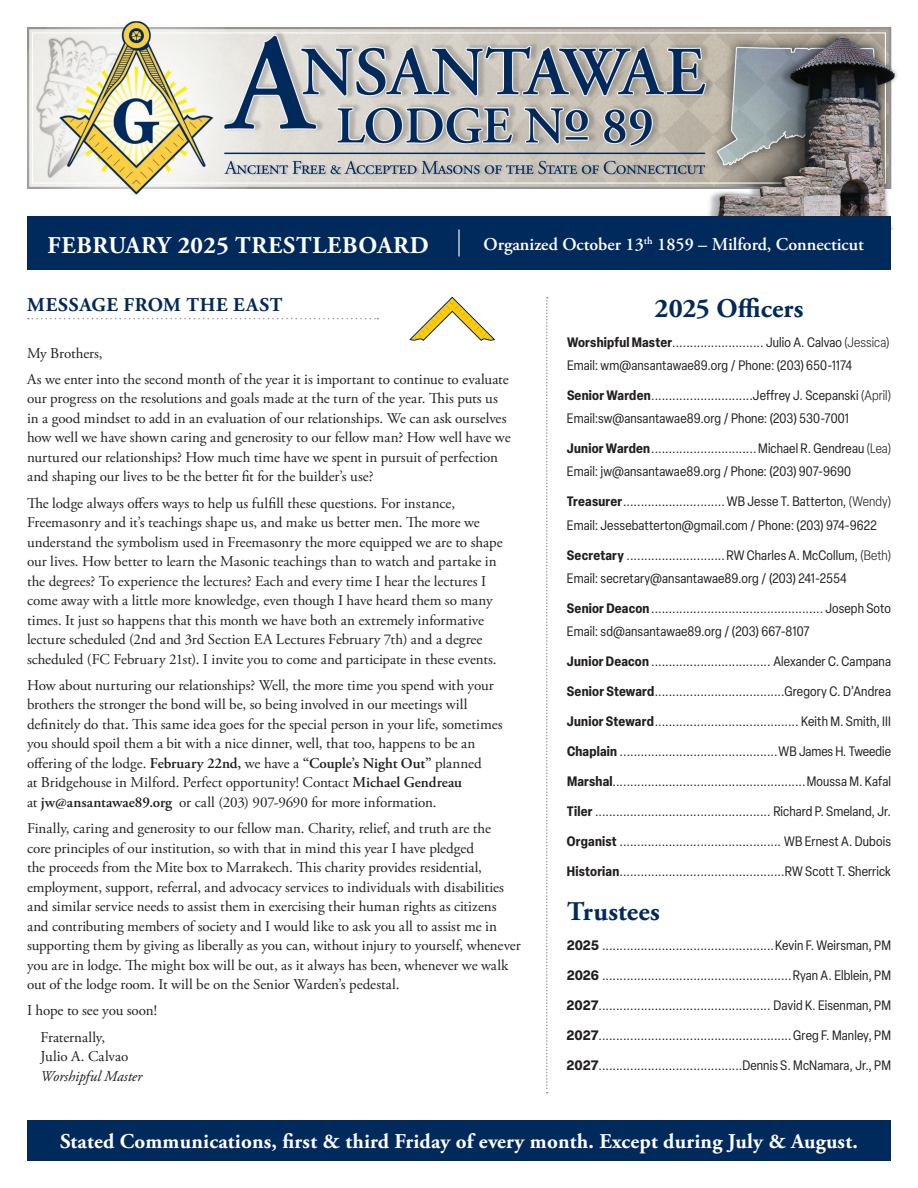
<style>
.page{position:relative;width:918px;height:1188px;background:#fff}
.page>*{position:absolute;margin:0;border:0;box-sizing:border-box;transform-origin:0 0}
.t1{font:700 27px "Adobe Garamond Pro";letter-spacing:.005em;color:#00295c}
.t2{font:700 24px "Adobe Garamond Pro";letter-spacing:.035em;color:#fff}
.t3{font:700 21px "Adobe Garamond Pro";letter-spacing:.01em;color:#fff}
.t4{font:700 19.5px "Adobe Garamond Pro";letter-spacing:.035em;color:#00295c}
.t5{font:600 18px "Adobe Garamond Pro";color:#fff}
.t6{font:15px/19.5px "Adobe Garamond Pro";color:#231f20}
.t7{font:italic 15px "Adobe Garamond Pro";letter-spacing:-.005em;color:#231f20}
.t8{font:condensed 13.5px/23.2px "Elza";letter-spacing:.01em;color:#231f20}
.s1{font-weight:600}
.s2{font-weight:700}
.s3{font-weight:300}
.s4{font-weight:700;font-stretch:normal}
</style>
<div class="page">
<img style="left:27px;top:21px;width:871px;height:209px">
<svg style="left:546px;top:297px;width:2px;height:797px"></svg>
<div style="left:27px;top:216px;width:864px;height:54px;background:#00295c"></div>
<div style="left:27px;top:1120px;width:864px;height:41px;background:#00295c"></div>
<svg style="left:410px;top:297px;width:85px;height:44px"></svg>
<hr style="left:458px;top:230px;width:2px;height:26px;background:#fff">
<svg style="left:28px;top:318px;width:350px;height:1px"></svg>
<h2 class="t2" style="left:47px;top:231px;width:383px">FEBRUARY 2025 TRESTLEBOARD</h2>
<p class="t5" style="left:484px;top:234px;width:382px">Organized October 13<sup>th</sup> 1859 – Milford, Connecticut</p>
<h3 class="t4" style="left:27px;top:294px;width:257px">MESSAGE FROM THE EAST</h3>
<p class="t6" style="left:27px;top:340px;width:483px;line-height:26.2px">My Brothers,<br>As we enter into the second month of the year it is important to continue to evaluate</p>
<p class="t6" style="left:27px;top:389px;width:485px">our progress on the resolutions and goals made at the turn of the year. This puts us in a good mindset to add in an evaluation of our relationships. We can ask ourselves how well we have shown caring and generosity to our fellow man? How well have we nurtured our relationships? How much time have we spent in pursuit of perfection and shaping our lives to be the better fit for the builder’s use?</p>
<p class="t6" style="left:27px;top:494px;width:477px">The lodge always offers ways to help us fulfill these questions. For instance, Freemasonry and it’s teachings shape us, and make us better men. The more we understand the symbolism used in Freemasonry the more equipped we are to shape our lives. How better to learn the Masonic teachings than to watch and partake in the degrees? To experience the lectures? Each and every time I hear the lectures I come away with a little more knowledge, even though I have heard them so many times. It just so happens that this month we have both an extremely informative lecture scheduled (2nd and 3rd Section EA Lectures February 7th) and a degree scheduled (FC February 21st). I invite you to come and participate in these events.</p>
<p class="t6" style="left:27px;top:676px;width:477px">How about nurturing our relationships? Well, the more time you spend with your brothers the stronger the bond will be, so being involved in our meetings will definitely do that. This same idea goes for the special person in your life, sometimes you should spoil them a bit with a nice dinner, well, that too, happens to be an offering of the lodge. <span class="s1">February 22nd,</span> we have a <span class="s1">“Couple’s Night Out”</span> planned<br>at Bridgehouse in Milford. Perfect opportunity! Contact <span class="s1">Michael Gendreau<br></span>at <span class="s1">jw@ansantawae89.org</span> or call (203) 907-9690 for more information.</p>
<p class="t6" style="left:27px;top:819px;width:495px">Finally, caring and generosity to our fellow man. Charity, relief, and truth are the<br>core principles of our institution, so with that in mind this year I have pledged<br>the proceeds from the Mite box to Marrakech. This charity provides residential, employment, support, referral, and advocacy services to individuals with disabilities and similar service needs to assist them in exercising their human rights as citizens and contributing members of society and I would like to ask you all to assist me in supporting them by giving as liberally as you can, without injury to yourself, whenever you are in lodge. The might box will be out, as it always has been, whenever we walk out of the lodge room. It will be on the Senior Warden’s pedestal.</p>
<p class="t6" style="left:41px;top:998px;width:118px;line-height:26.2px;text-indent:-14px">I hope to see you soon!<br>Fraternally,</p>
<p class="t6" style="left:41px;top:1047px;width:89px">Julio A. Calvao</p>
<p class="t7" style="left:41px;top:1067px;width:103px">Worshipful Master</p>
<h1 class="t1" style="left:655px;top:292px;width:150px">2025 Officers</h1>
<p class="t8" style="left:567px;top:330px;width:324px"><span class="s2">Worshipful Master</span>.......................... Julio A. Calvao <span class="s3">(Jessica)<br></span>Email: wm@ansantawae89.org / Phone: (203) 650-1174</p>
<p class="t8" style="left:567px;top:383px;width:326px"><span class="s2">Senior Warden</span>.............................Jeffrey J. Scepanski <span class="s3">(April)<br></span>Email:sw@ansantawae89.org / Phone: (203) 530-7001</p>
<p class="t8" style="left:567px;top:436px;width:326px"><span class="s2">Junior Warden</span>..............................Michael R. Gendreau <span class="s3">(Lea)<br></span>Email: jw@ansantawae89.org / Phone: (203) 907-9690</p>
<p class="t8" style="left:567px;top:490px;width:325px"><span class="s2">Treasurer</span>.............................WB Jesse T. Batterton, <span class="s3">(Wendy)<br></span>Email: Jessebatterton@gmail.com / Phone: (203) 974-9622</p>
<p class="t8" style="left:567px;top:543px;width:325px"><span class="s2">Secretary</span> ............................RW Charles A. McCollum, <span class="s3">(Beth)<br></span>Email: secretary@ansantawae89.org / (203) 241-2554</p>
<p class="t8" style="left:567px;top:596px;width:326px"><span class="s2">Senior Deacon</span>................................................. Joseph Soto<br>Email: sd@ansantawae89.org / (203) 667-8107</p>
<p class="t8" style="left:567px;top:649px;width:325px"><span class="s2">Junior Deacon</span> .................................. Alexander C. Campana</p>
<p class="t8" style="left:567px;top:679px;width:325px"><span class="s2">Senior Steward</span>.....................................Gregory C. D’Andrea</p>
<p class="t8" style="left:567px;top:709px;width:326px"><span class="s2">Junior Steward</span>......................................... Keith M. Smith, III</p>
<p class="t8" style="left:567px;top:739px;width:326px"><span class="s2">Chaplain</span> .............................................WB James H. Tweedie</p>
<p class="t8" style="left:567px;top:769px;width:325px"><span class="s2">Marshal</span>.......................................................Moussa M. Kafal</p>
<p class="t8" style="left:567px;top:799px;width:325px"><span class="s2">Tiler</span> .................................................. Richard P. Smeland, Jr.</p>
<p class="t8" style="left:567px;top:829px;width:326px"><span class="s2">Organist</span> .............................................. WB Ernest A. Dubois</p>
<p class="t8" style="left:567px;top:859px;width:325px"><span class="s2">Historian</span>...............................................RW Scott T. Sherrick</p>
<h1 class="t1" style="left:567px;top:895px;width:94px">Trustees</h1>
<p class="t8" style="left:567px;top:933px;width:326px"><span class="s4">2025</span> .................................................Kevin F. Weirsman, PM</p>
<p class="t8" style="left:567px;top:963px;width:325px"><span class="s4">2026</span> ......................................................Ryan A. Elblein, PM</p>
<p class="t8" style="left:567px;top:993px;width:326px"><span class="s4">2027</span>................................................. David K. Eisenman, PM</p>
<p class="t8" style="left:567px;top:1023px;width:325px"><span class="s4">2027</span>.......................................................Greg F. Manley, PM</p>
<p class="t8" style="left:567px;top:1053px;width:326px"><span class="s4">2027</span>.........................................Dennis S. McNamara, Jr., PM</p>
<h3 class="t3" style="left:60px;top:1129px;width:799px">Stated Communications, first &amp; third Friday of every month. Except during July &amp; August.</h3>
</div>
